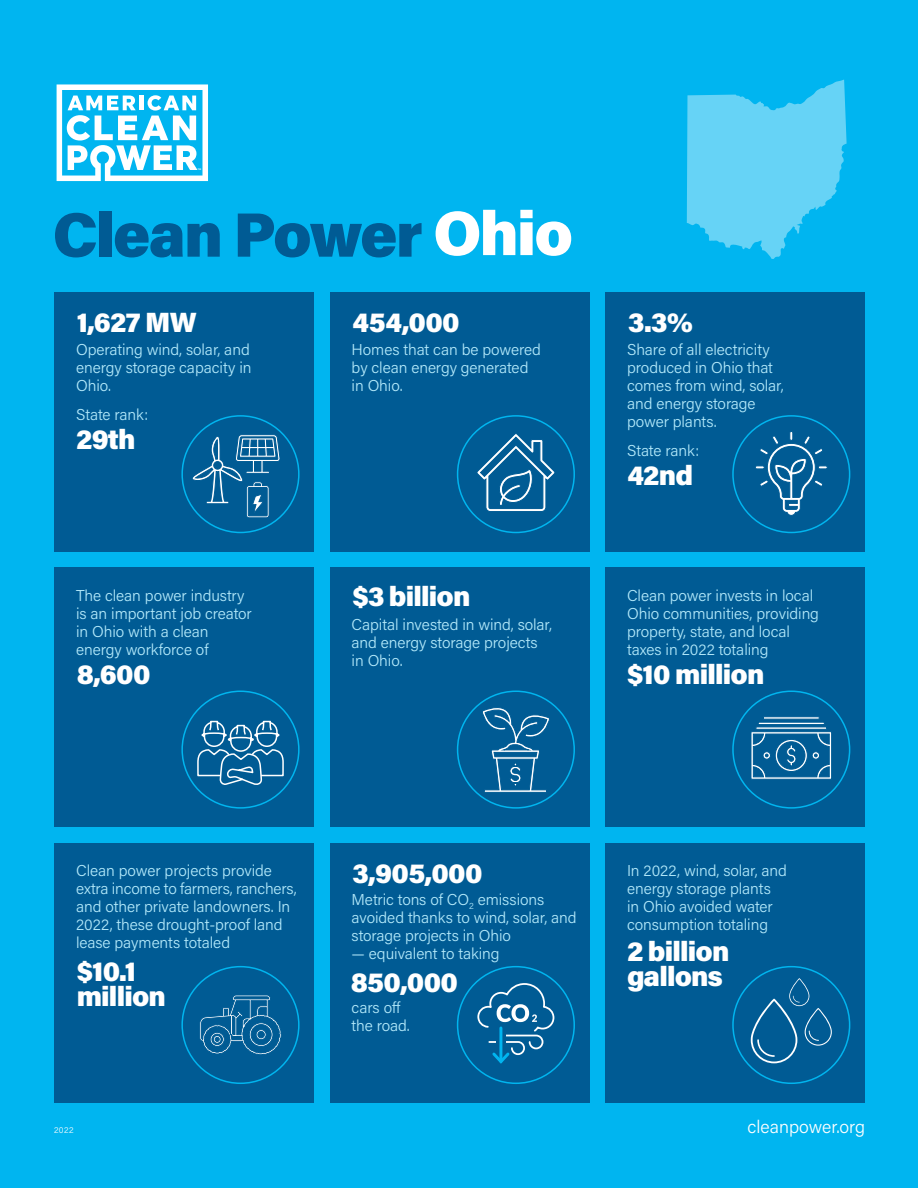
<style>
.page{position:relative;width:918px;height:1188px;background:#00b5f0}
.page>*{position:absolute;margin:0;border:0;box-sizing:border-box;transform-origin:0 0}
.t1{font:900 62.55px "Acumin Pro";letter-spacing:-.03em;color:#005b94}
.t2{font:900 27.9px/25.5px "Acumin Pro";letter-spacing:-.03em;color:#fff}
.t3{font:300 18px "Acumin Pro";color:#fff}
.t4{font:300 15.75px/18px "Acumin Pro";letter-spacing:-.005em;color:#b3e9fa}
.t5{font:300 8.25px "Acumin Pro";color:#fff}
.t6{font:700 2.4px "Myriad Pro";color:#fff}
.s1{color:#fff}
</style>
<div class="page">
<svg style="left:57px;top:84px;width:151px;height:97px"></svg>
<div style="left:55px;top:568px;width:259px;height:259px;background:#005b94"></div>
<div style="left:330px;top:568px;width:260px;height:259px;background:#005b94"></div>
<div style="left:605px;top:568px;width:260px;height:259px;background:#005b94"></div>
<div style="left:55px;top:292px;width:259px;height:260px;background:#005b94"></div>
<div style="left:330px;top:292px;width:260px;height:260px;background:#005b94"></div>
<div style="left:605px;top:292px;width:260px;height:260px;background:#005b94"></div>
<div style="left:55px;top:843px;width:259px;height:260px;background:#005b94"></div>
<div style="left:330px;top:843px;width:260px;height:260px;background:#005b94"></div>
<div style="left:605px;top:843px;width:260px;height:260px;background:#005b94"></div>
<div style="left:181px;top:415px;width:119px;height:118px;border:2px solid #00b5ef;border-radius:50%"></div>
<div style="left:457px;top:415px;width:118px;height:118px;border:2px solid #00b5ef;border-radius:50%"></div>
<div style="left:732px;top:415px;width:118px;height:118px;border:2px solid #00b5ef;border-radius:50%"></div>
<div style="left:181px;top:691px;width:119px;height:118px;border:2px solid #00b5ef;border-radius:50%"></div>
<div style="left:457px;top:691px;width:118px;height:118px;border:2px solid #00b5ef;border-radius:50%"></div>
<div style="left:732px;top:691px;width:118px;height:118px;border:2px solid #00b5ef;border-radius:50%"></div>
<div style="left:181px;top:966px;width:119px;height:118px;border:2px solid #00b5ef;border-radius:50%"></div>
<div style="left:457px;top:966px;width:118px;height:118px;border:2px solid #00b5ef;border-radius:50%"></div>
<div style="left:732px;top:966px;width:118px;height:118px;border:2px solid #00b5ef;border-radius:50%"></div>
<svg style="left:751px;top:978px;width:81px;height:85px"></svg>
<svg style="left:482px;top:707px;width:68px;height:86px"></svg>
<svg style="left:755px;top:432px;width:73px;height:84px"></svg>
<svg style="left:197px;top:720px;width:87px;height:65px"></svg>
<svg style="left:476px;top:433px;width:80px;height:85px"></svg>
<svg style="left:751px;top:716px;width:81px;height:64px"></svg>
<svg style="left:200px;top:995px;width:81px;height:60px"></svg>
<svg style="left:477px;top:982px;width:78px;height:82px"></svg>
<svg style="left:192px;top:432px;width:88px;height:86px"></svg>
<svg style="left:687px;top:80px;width:160px;height:179px"></svg>
<p class="t6" style="left:198px;top:168px;width:5px">TM</p>
<h1 class="t1" style="left:52px;top:190px;width:522px">Clean Power <span class="s1">Ohio</span></h1>
<h2 class="t2" style="left:77px;top:308px;width:121px">1,627 MW</h2>
<h2 class="t2" style="left:352px;top:308px;width:109px">454,000</h2>
<h2 class="t2" style="left:628px;top:308px;width:66px">3.3%</h2>
<p class="t4" style="left:76px;top:339px;width:177px;text-align:justify">Operating wind, solar, and energy storage capacity in Ohio.</p>
<p class="t4" style="left:76px;top:405px;width:74px">State rank:</p>
<h2 class="t2" style="left:76px;top:425px;width:61px">29th</h2>
<p class="t4" style="left:76px;top:586px;width:177px">The clean power industry is an important job creator in Ohio with a clean energy workforce of</p>
<h2 class="t2" style="left:77px;top:660px;width:75px">8,600</h2>
<p class="t4" style="left:352px;top:339px;width:191px">Homes that can be powered by clean energy generated in Ohio.</p>
<p class="t4" style="left:627px;top:339px;width:158px">Share of all electricity produced in Ohio that comes from wind, solar, and energy storage power plants.</p>
<p class="t4" style="left:627px;top:441px;width:74px">State rank:</p>
<h2 class="t2" style="left:352px;top:582px;width:120px">$3 billion</h2>
<p class="t4" style="left:352px;top:615px;width:202px">Capital invested in wind, solar, and energy storage projects in Ohio.</p>
<h2 class="t2" style="left:627px;top:461px;width:67px">42nd</h2>
<p class="t4" style="left:627px;top:586px;width:193px">Clean power invests in local<br>Ohio communities, providing property, state, and local taxes in 2022 totaling</p>
<h2 class="t2" style="left:627px;top:660px;width:139px">$10 million</h2>
<p class="t4" style="left:76px;top:861px;width:222px">Clean power projects provide extra income to farmers, ranchers, and other private landowners. In<br>2022, these drought-proof land lease payments totaled</p>
<h2 class="t2" style="left:77px;top:957px;width:91px">$10.1 million</h2>
<h2 class="t2" style="left:352px;top:859px;width:132px">3,905,000</h2>
<p class="t4" style="left:352px;top:890px;width:227px">Metric tons of CO<sub>2</sub> emissions avoided thanks to wind, solar, and storage projects in Ohio</p>
<p class="t4" style="left:352px;top:944px;width:150px">— equivalent to taking</p>
<p class="t4" style="left:352px;top:998px;width:60px">cars off the road.</p>
<h2 class="t2" style="left:351px;top:968px;width:109px">850,000</h2>
<p class="t4" style="left:627px;top:861px;width:161px">In 2022, wind, solar, and energy storage plants in Ohio avoided water consumption totaling</p>
<h2 class="t2" style="left:627px;top:937px;width:104px">2 billion gallons</h2>
<p class="t5" style="left:54px;top:1125px;width:21px">2022</p>
<p class="t3" style="left:748px;top:1115px;width:119px">cleanpower.org</p>
</div>
